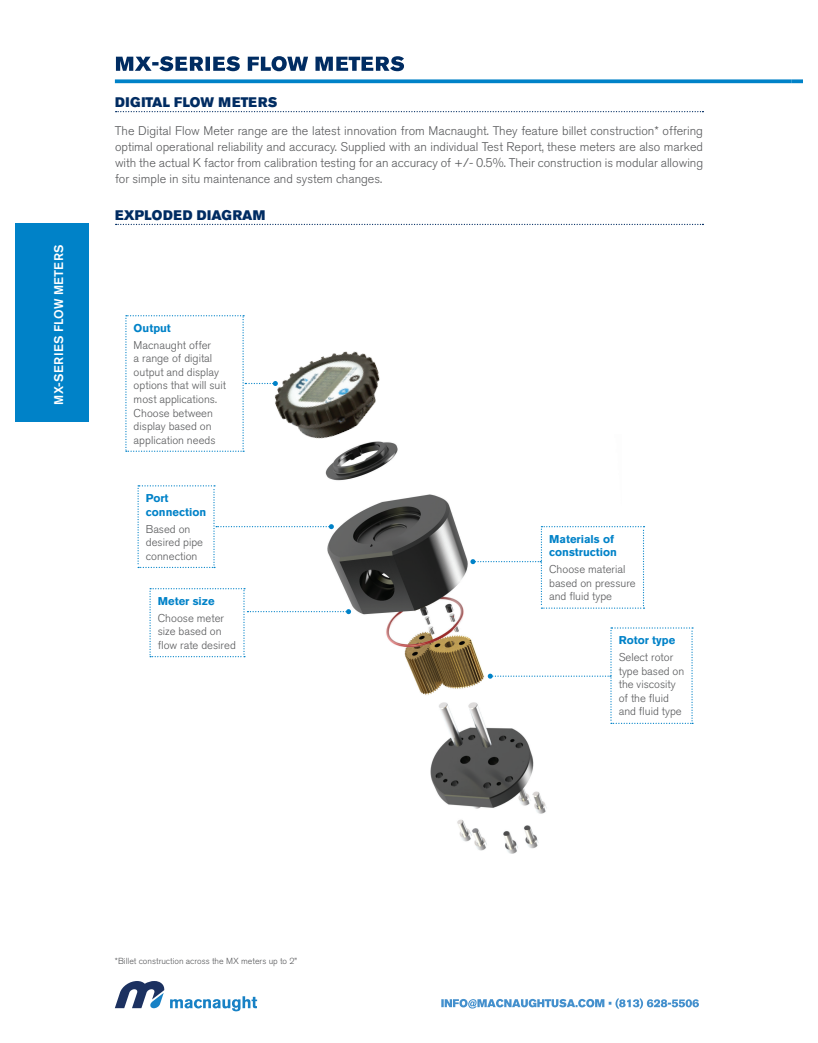
<style>
.page{position:relative;width:818px;height:1043px;background:#fff}
.page>*{position:absolute;margin:0;border:0;box-sizing:border-box;transform-origin:0 0}
.t1{font:13.75px "Akzidenz Grotesk Pro Super";letter-spacing:.02em;color:#002c62;scale:.95 1}
.t2{font:300 12.5px/16.2px "Akzidenz Grotesk Pro";color:#57585a;text-align:justify}
.t3{font:500 12.5px "Akzidenz Grotesk Pro";letter-spacing:.03em;color:#fff}
.t4{font:300 11.25px/13.5px "Akzidenz Grotesk Pro";color:#57585a}
.t5{font:700 11.25px/13.5px "Akzidenz Grotesk Pro";color:#0082c8}
.t6{font:300 8.75px "Akzidenz Grotesk Pro";color:#57585a}
</style>
<div class="page">
<svg style="left:115px;top:79px;width:676px;height:4px;background:#1b8fcd"></svg>
<svg style="left:791px;top:79px;width:11px;height:4px"></svg>
<svg style="left:116px;top:224px;width:587px;height:1px"></svg>
<svg style="left:116px;top:111px;width:587px;height:1px"></svg>
<svg style="left:116px;top:56px;width:288px;height:15px"></svg>
<img style="left:326px;top:474px;width:295px;height:380px">
<svg style="left:125px;top:315px;width:95px;height:137px"></svg>
<svg style="left:470px;top:526px;width:174px;height:82px"></svg>
<svg style="left:149px;top:588px;width:202px;height:69px"></svg>
<svg style="left:137px;top:485px;width:197px;height:83px"></svg>
<svg style="left:487px;top:627px;width:206px;height:97px"></svg>
<img style="left:220px;top:315px;width:178px;height:159px">
<div style="left:16px;top:224px;width:73px;height:198px;background:#0082c8"></div>
<svg style="left:115px;top:981px;width:142px;height:30px"></svg>
<svg style="left:441px;top:998px;width:258px;height:11px"></svg>
<p class="t3" style="left:51px;top:404px;width:161px;rotate:-90deg">MX-SERIES FLOW METERS</p>
<p class="t1" style="left:115px;top:94px;width:172px">DIGITAL FLOW METERS</p>
<p class="t2" style="left:115px;top:122px;width:589px">The Digital Flow Meter range are the latest innovation from Macnaught. They feature billet construction* offering optimal operational reliability and accuracy. Supplied with an individual Test Report, these meters are also marked with the actual K factor from calibration testing for an accuracy of +/- 0.5%. Their construction is modular allowing for simple in situ maintenance and system changes.</p>
<p class="t1" style="left:115px;top:206px;width:160px">EXPLODED DIAGRAM</p>
<p class="t5" style="left:134px;top:321px;width:39px">Output</p>
<p class="t4" style="left:134px;top:338px;width:94px">Macnaught offer<br>a range of digital output and display options that will suit most applications.<br>Choose between display based on application needs</p>
<p class="t5" style="left:146px;top:491px;width:62px">Port connection</p>
<p class="t4" style="left:146px;top:522px;width:59px">Based on desired pipe connection</p>
<p class="t5" style="left:549px;top:532px;width:69px">Materials of construction</p>
<p class="t4" style="left:549px;top:562px;width:88px">Choose material based on pressure</p>
<p class="t5" style="left:158px;top:594px;width:58px">Meter size</p>
<p class="t4" style="left:549px;top:589px;width:64px">and fluid type</p>
<p class="t4" style="left:158px;top:611px;width:80px">Choose meter size based on flow rate desired</p>
<p class="t5" style="left:618px;top:633px;width:58px">Rotor type</p>
<p class="t4" style="left:618px;top:650px;width:67px">Select rotor type based on the viscosity of the fluid and fluid type</p>
<p class="t6" style="left:115px;top:954px;width:183px">*Billet construction across the MX meters up to 2”</p>
</div>
